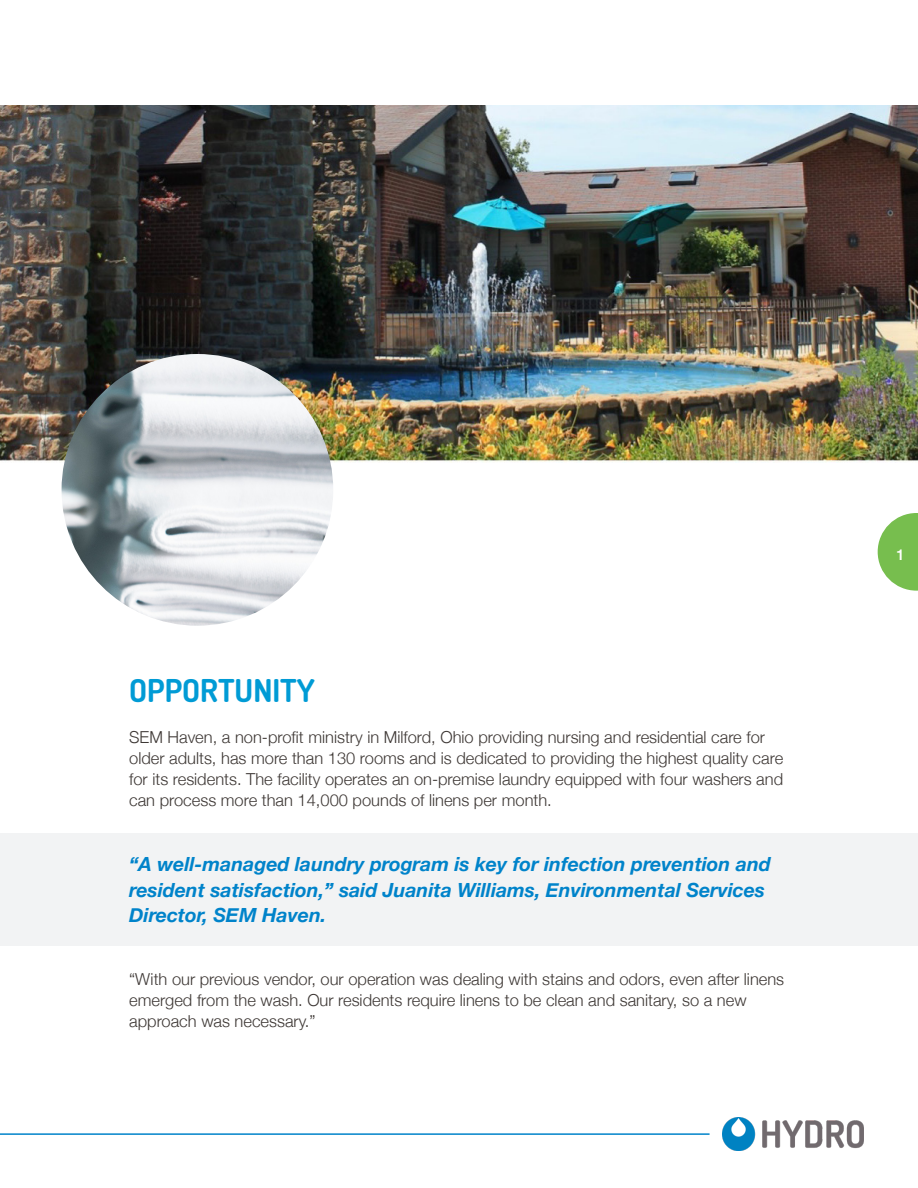
<style>
.page{position:relative;width:918px;height:1188px;background:#fff}
.page>*{position:absolute;margin:0;border:0;box-sizing:border-box;transform-origin:0 0}
.t1{font:700 31.5px "Dosis";color:#009bd5}
.t2{font:italic 700 19.5px/25.5px "Helvetica Neue";color:#0083ca}
.t3{font:300 16.5px/21px "Helvetica Neue";color:#3e3835}
.t4{font:500 15px "Helvetica Neue";color:#fff}
</style>
<div class="page">
<svg style="left:878px;top:513px;width:40px;height:78px"></svg>
<img style="left:723px;top:1118px;width:141px;height:33px">
<hr style="left:0;top:1133px;width:710px;height:2px;background:#0083ca">
<div style="left:0;top:833px;width:918px;height:113px;background:#f2f3f4"></div>
<img style="left:0;top:106px;width:918px;height:356px">
<img style="left:62px;top:354px;width:271px;height:272px;border-radius:136px">
<p class="t1" style="left:129px;top:671px;width:187px">OPPORTUNITY</p>
<p class="t3" style="left:129px;top:725px;width:656px">SEM Haven, a non-profit ministry in Milford, Ohio providing nursing and residential care for older adults, has more than 130 rooms and is dedicated to providing the highest quality care for its residents. The facility operates an on-premise laundry equipped with four washers and can process more than 14,000 pounds of linens per month.</p>
<p class="t2" style="left:129px;top:852px;width:643px">“A well-managed laundry program is key for infection prevention and resident satisfaction,” said Juanita Williams, Environmental Services<br>Director, SEM Haven.</p>
<p class="t3" style="left:129px;top:968px;width:657px">“With our previous vendor, our operation was dealing with stains and odors, even after linens emerged from the wash. Our residents require linens to be clean and sanitary, so a new approach was necessary.”</p>
<p class="t4" style="left:896px;top:543px;width:10px">1</p>
</div>
